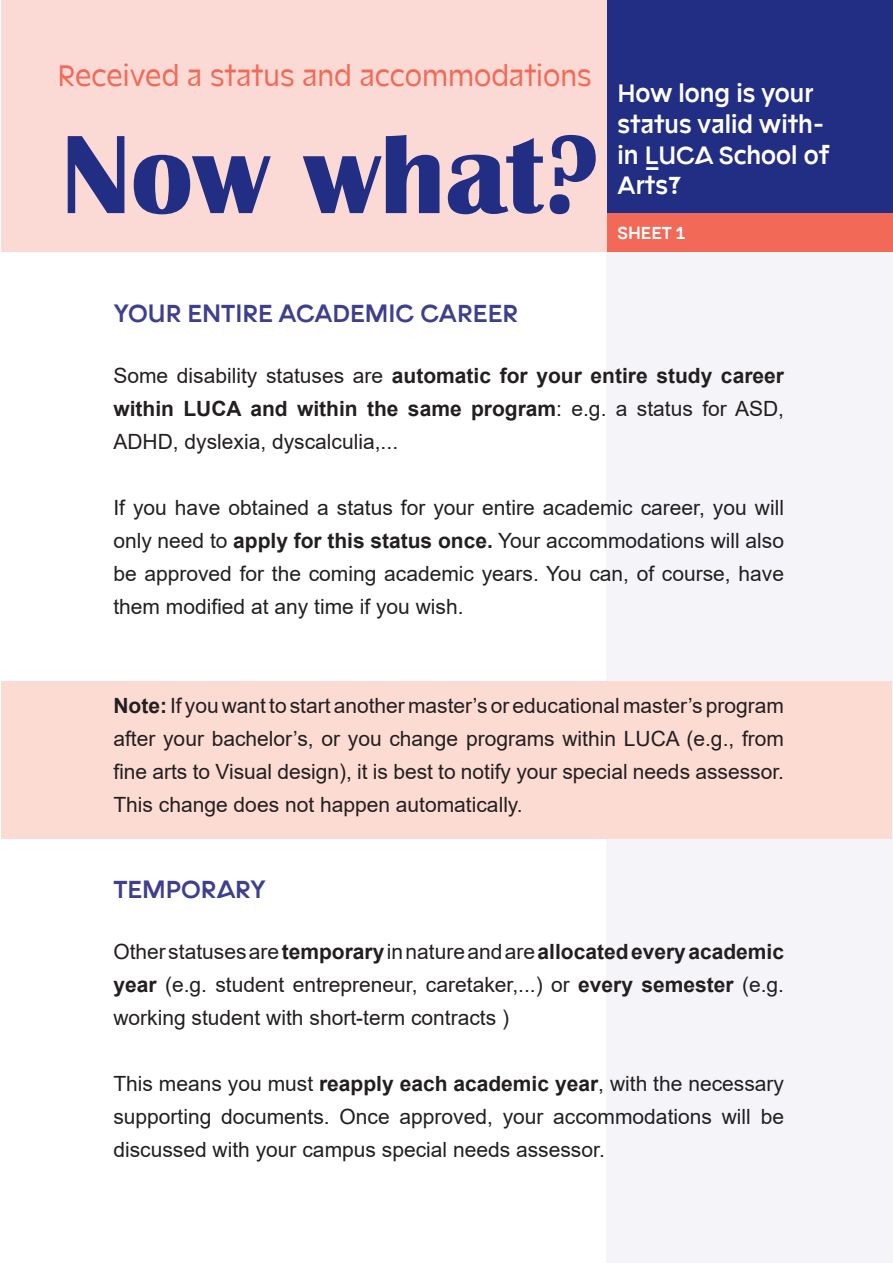
<style>
.page{position:relative;width:893px;height:1263px;background:#fff}
.page>*{position:absolute;margin:0;border:0;box-sizing:border-box;transform-origin:0 0}
.t1{font:700 115.5px "Britannic";color:#222d84}
.t2{font:30px "LUCA";color:#f26a57}
.t3{font:700 25.5px/30.6px "LUCA";color:#fff}
.t4{font:700 25.5px "LUCA";color:#3e3f8e}
.t5{font:21px/33px "Arial";color:#231f20;text-align:justify}
.t6{font:700 18px "LUCA";color:#fff}
.s1{font-weight:700}
</style>
<div class="page">
<div style="left:1px;top:0;width:891px;height:252px;background:#fbdad5"></div>
<div style="left:607px;top:0;width:286px;height:250px;background:#222d84"></div>
<div style="left:606px;top:248px;width:287px;height:1015px;background:#f5f5f9"></div>
<div style="left:607px;top:213px;width:286px;height:39px;background:#f26a57"></div>
<div style="left:2px;top:681px;width:890px;height:157px;background:#fcdbd2"></div>
<p class="t2" style="left:58px;top:56px;width:536px">Received a status and accommodations</p>
<p class="t1" style="left:62px;top:110px;width:539px">Now what?</p>
<p class="t3" style="left:618px;top:78px;width:213px">How long is your status valid with&shy;in LUCA School of<br>Arts?</p>
<p class="t6" style="left:618px;top:220px;width:69px">SHEET 1</p>
<p class="t4" style="left:113px;top:295px;width:406px">YOUR ENTIRE ACADEMIC CAREER</p>
<p class="t5" style="left:113px;top:359px;width:672px">Some disability statuses are <span class="s1">automatic for your entire study career within LUCA and within the same program</span>: e.g. a status for ASD, ADHD, dyslexia, dyscalculia,...</p>
<p class="t5" style="left:113px;top:491px;width:672px">If you have obtained a status for your entire academic career, you will only need to <span class="s1">apply for this status once.</span> Your accommodations will also be approved for the coming academic years. You can, of course, have them modified at any time if you wish.</p>
<p class="t5" style="left:113px;top:689px;width:672px"><span class="s1">Note:</span> If you want to start another master’s or educational master’s program after your bachelor’s, or you change programs within LUCA (e.g., from fine arts to Visual design), it is best to notify your special needs assessor.<br>This change does not happen automatically.</p>
<p class="t4" style="left:113px;top:871px;width:154px">TEMPORARY</p>
<p class="t5" style="left:113px;top:935px;width:672px">Other statuses are <span class="s1">temporary</span> in nature and are <span class="s1">allocated every academic year</span> (e.g. student entrepreneur, caretaker,...) or <span class="s1">every semester</span> (e.g. working student with short-term contracts )</p>
<p class="t5" style="left:113px;top:1067px;width:672px">This means you must <span class="s1">reapply each academic year</span>, with the necessary supporting documents. Once approved, your accommodations will be discussed with your campus special needs assessor.</p>
</div>
